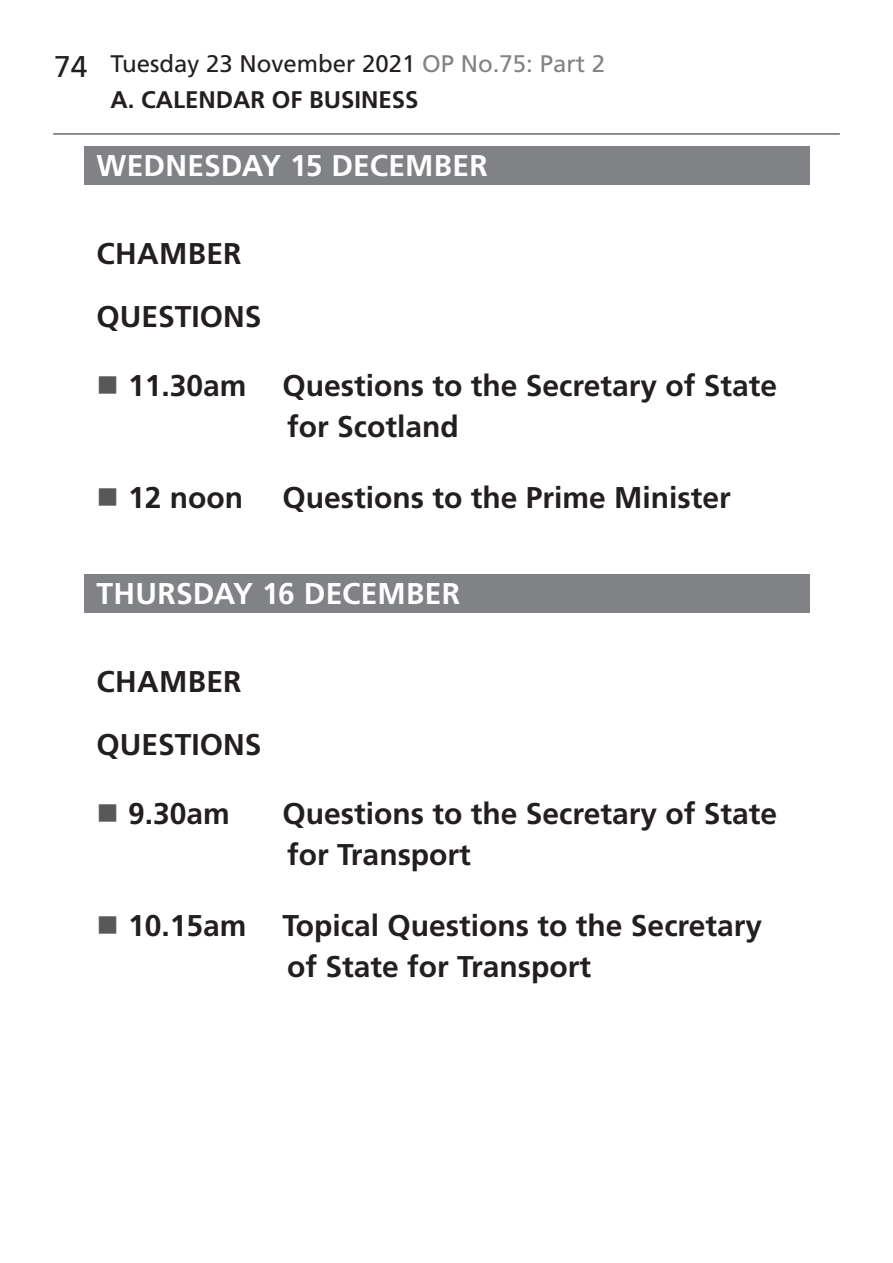
<style>
.page{position:relative;width:893px;height:1263px;background:#fff}
.page>*{position:absolute;margin:0;border:0;box-sizing:border-box;transform-origin:0 0}
.t1{font:700 30px/41px "Frutiger LT Std";color:#231f20}
.t2{font:700 30px "Frutiger LT Std";letter-spacing:.005em;color:#fff}
.t3{font:24px/35.5px "Frutiger LT Std";color:#231f20}
.t4{font:700 24px "Frutiger LT Std";color:#231f20}
.s1{font-size:30px}
.s2{color:#808285}
.s3{font-weight:700}
</style>
<div class="page">
<hr style="left:53px;top:134px;width:787px;height:1px;background:#231f20">
<div style="left:84px;top:147px;width:725px;height:38px;background:#808285"></div>
<div style="left:84px;top:575px;width:725px;height:38px;background:#808285"></div>
<p class="t3" style="left:111px;top:46px;width:496px;text-indent:-57px"><span class="s1">74</span> Tuesday 23 November 2021 <span class="s2">OP No.75: Part 2<br></span><span class="s3">A. Calendar</span></p>
<p class="t4" style="left:272px;top:85px;width:67px">of Business</p>
<p class="t2" style="left:97px;top:148px;width:393px">WEDNESDAY 15 DECEMBER</p>
<p class="t1" style="left:97px;top:223px;width:167px;line-height:62.1px">CHAMBER<br>QUESTIONS</p>
<p class="t1" style="left:287px;top:365px;width:492px;text-indent:-159px">11.30am Questions to the Secretary of State for Scotland</p>
<p class="t1" style="left:128px;top:478px;width:117px">12 noon</p>
<p class="t1" style="left:283px;top:478px;width:450px">Questions to the Prime Minister</p>
<p class="t2" style="left:97px;top:575px;width:365px">THURSDAY 16 DECEMBER</p>
<p class="t1" style="left:97px;top:651px;width:167px;line-height:62.1px">CHAMBER<br>QUESTIONS</p>
<p class="t1" style="left:128px;top:793px;width:103px">9.30am</p>
<p class="t1" style="left:283px;top:793px;width:496px">Questions to the Secretary of State for Transport</p>
<p class="t1" style="left:128px;top:906px;width:636px;text-align:center">10.15am Topical Questions to the Secretary of State for Transport</p>
</div>
